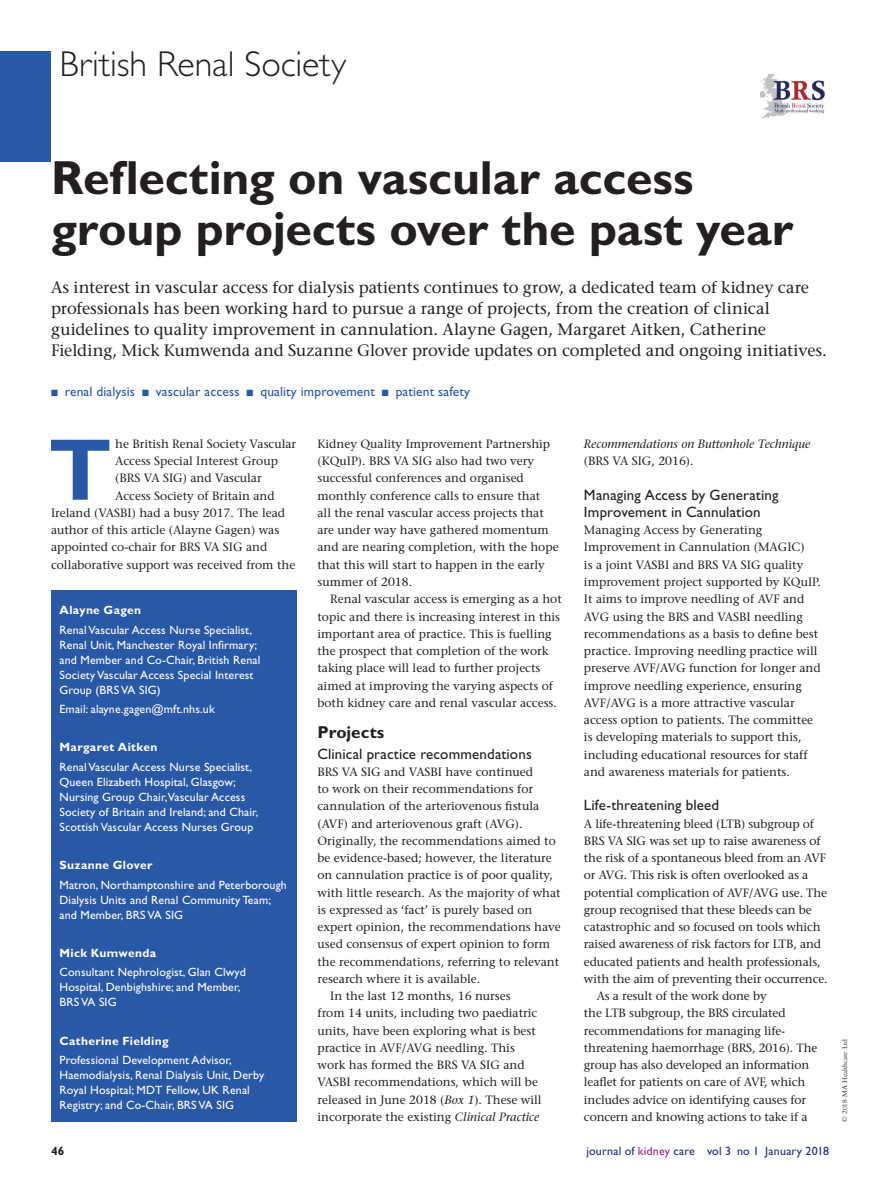
<style>
.page{position:relative;width:893px;height:1191px;background:#fff}
.page>*{position:absolute;margin:0;border:0;box-sizing:border-box;transform-origin:0 0}
.JKC_body_1st{font:700 87.9px "Gill Sans Std";color:#2958a7}
.JKC_title{font:700 48px/51px "Gill Sans Std";letter-spacing:-.005em;color:#231f20}
.t1{font:300 36px "Gill Sans Std";color:#231f20}
.JKC_head_A{font:700 17.25px "Gill Sans Std";color:#231f20}
.JKC_standfirst{font:500 16.5px/21px "Stone Serif Std";letter-spacing:-.005em;color:#231f20}
.JKC_head_B{font:15px/17.2px "Gill Sans Std";letter-spacing:.01em;color:#231f20}
.JKC_key_words{font:13.5px "Gill Sans Std";letter-spacing:.01em;color:#2958a7}
.JKC_body_text_no_ind{font:500 12px/17.2px "Stone Serif Std";color:#231f20}
.JKC_body_text{font:500 12px/17.2px "Stone Serif Std";color:#231f20}
.JKC_author_details{font:12px/15px "Gill Sans Std";letter-spacing:.01em;color:#fff}
.JKC_body_1st-2{font:500 12px/17.2px "Stone Serif Std";color:#231f20}
.JKC_author{font:700 12px "Gill Sans Std";letter-spacing:.03em;color:#fff}
.JKC_body_text-2{font:italic 500 12px/17.2px "Stone Serif Std";color:#231f20}
.t2{font:12px "Gill Sans Std";letter-spacing:.015em;color:#202a7e}
.t3{font:700 12px "Gill Sans Std";color:#231f20}
.t4{font:7.5px "Bembo Std";color:#231f20}
.s1{font-style:italic}
.s2{font-style:normal}
.s3{color:#99248e}
</style>
<div class="page">
<div style="left:0;top:51px;width:51px;height:111px;background:#2958a7"></div>
<img style="left:761px;top:73px;width:64px;height:46px">
<div style="left:51px;top:590px;width:245px;height:531px;background:#2958a7"></div>
<h3 class="t1" style="left:60px;top:43px;width:288px">British Renal Society</h3>
<p class="JKC_title" style="left:51px;top:153px;width:744px">Reflecting on vascular access group projects over the past year</p>
<p class="JKC_standfirst" style="left:51px;top:276px;width:777px">As interest in vascular access for dialysis patients continues to grow, a dedicated team of kidney care professionals has been working hard to pursue a range of projects, from the creation of clinical guidelines to quality improvement in cannulation. Alayne Gagen, Margaret Aitken, Catherine Fielding, Mick Kumwenda and Suzanne Glover provide updates on completed and ongoing initiatives.</p>
<p class="JKC_key_words" style="left:51px;top:384px;width:420px">■ renal dialysis ■ vascular access ■ quality improvement ■ patient safety</p>
<p class="JKC_body_1st" style="left:49px;top:418px;width:65px">T</p>
<p class="JKC_body_1st-2" style="left:115px;top:435px;width:182px">he British Renal Society Vascular</p>
<p class="JKC_body_1st-2" style="left:115px;top:452px;width:164px">Access Special Interest Group</p>
<p class="JKC_body_1st-2" style="left:115px;top:470px;width:148px">(BRS VA SIG) and Vascular</p>
<p class="JKC_body_1st-2" style="left:115px;top:487px;width:161px">Access Society of Britain and</p>
<p class="JKC_body_1st-2" style="left:51px;top:504px;width:235px">Ireland (VASBI) had a busy 2017. The lead</p>
<p class="JKC_body_1st-2" style="left:51px;top:521px;width:230px">author of this article (Alayne Gagen) was</p>
<p class="JKC_body_1st-2" style="left:51px;top:539px;width:218px">appointed co-chair for BRS VA SIG and</p>
<p class="JKC_body_1st-2" style="left:51px;top:556px;width:246px">collaborative support was received from the</p>
<p class="JKC_author" style="left:60px;top:603px;width:83px">Alayne Gagen</p>
<p class="JKC_author_details" style="left:60px;top:622px;width:202px">Renal Vascular Access Nurse Specialist, Renal Unit, Manchester Royal Infirmary; and Member and Co-Chair, British Renal Society Vascular Access Special Interest Group (BRS VA SIG)</p>
<p class="JKC_author_details" style="left:60px;top:701px;width:157px">Email: alayne.gagen@mft.nhs.uk</p>
<p class="JKC_author" style="left:60px;top:740px;width:99px">Margaret Aitken</p>
<p class="JKC_author_details" style="left:60px;top:759px;width:200px">Renal Vascular Access Nurse Specialist, Queen Elizabeth Hospital, Glasgow; Nursing Group Chair,Vascular Access Society of Britain and Ireland; and Chair, Scottish Vascular Access Nurses Group</p>
<p class="JKC_author" style="left:60px;top:858px;width:94px">Suzanne Glover</p>
<p class="JKC_author_details" style="left:60px;top:877px;width:229px">Matron, Northamptonshire and Peterborough<br>Dialysis Units and Renal Community Team; and Member, BRS VA SIG</p>
<p class="JKC_author" style="left:60px;top:946px;width:98px">Mick Kumwenda</p>
<p class="JKC_author_details" style="left:60px;top:964px;width:188px">Consultant Nephrologist, Glan Clwyd<br>Hospital, Denbighshire; and Member,<br>BRS VA SIG</p>
<p class="JKC_author" style="left:60px;top:1033px;width:111px">Catherine Fielding</p>
<p class="JKC_author_details" style="left:60px;top:1052px;width:206px">Professional Development Advisor, Haemodialysis, Renal Dialysis Unit, Derby Royal Hospital; MDT Fellow, UK Renal Registry; and Co-Chair, BRS VA SIG</p>
<p class="t3" style="left:51px;top:1144px;width:15px">46</p>
<p class="JKC_body_1st-2" style="left:317px;top:435px;width:243px">Kidney Quality Improvement Partnership (KQuIP). BRS VA SIG also had two very successful conferences and organised monthly conference calls to ensure that<br>all the renal vascular access projects that are under way have gathered momentum and are nearing completion, with the hope that this will start to happen in the early summer of 2018.</p>
<p class="JKC_body_text" style="left:317px;top:590px;width:246px;text-indent:13px">Renal vascular access is emerging as a hot topic and there is increasing interest in this important area of practice. This is fuelling the prospect that completion of the work taking place will lead to further projects aimed at improving the varying aspects of both kidney care and renal vascular access.</p>
<p class="JKC_head_A" style="left:317px;top:722px;width:68px">Projects</p>
<p class="JKC_head_B" style="left:317px;top:745px;width:216px">Clinical practice recommendations</p>
<p class="JKC_body_text_no_ind" style="left:317px;top:763px;width:245px">BRS VA SIG and VASBI have continued<br>to work on their recommendations for cannulation of the arteriovenous fistula (AVF) and arteriovenous graft (AVG).<br>Originally, the recommendations aimed to be evidence-based; however, the literature on cannulation practice is of poor quality, with little research. As the majority of what is expressed as ‘fact’ is purely based on expert opinion, the recommendations have used consensus of expert opinion to form the recommendations, referring to relevant research where it is available.</p>
<p class="JKC_body_text" style="left:317px;top:987px;width:226px;text-indent:13px">In the last 12 months, 16 nurses<br>from 14 units, including two paediatric units, have been exploring what is best practice in AVF/AVG needling. This work has formed the BRS VA SIG and VASBI recommendations, which will be released in June 2018 (<span class="s1">Box 1</span>). These will incorporate the existing <span class="s1">Clinical Practice</span></p>
<p class="JKC_body_text-2" style="left:584px;top:435px;width:228px">Recommendations on Buttonhole Technique <span class="s2">(BRS VA SIG, 2016).</span></p>
<p class="JKC_head_B" style="left:584px;top:486px;width:196px">Managing Access by Generating<br>Improvement in Cannulation</p>
<p class="JKC_body_text_no_ind" style="left:584px;top:521px;width:239px">Managing Access by Generating Improvement in Cannulation (MAGIC)<br>is a joint VASBI and BRS VA SIG quality improvement project supported by KQuIP.<br>It aims to improve needling of AVF and AVG using the BRS and VASBI needling recommendations as a basis to define best practice. Improving needling practice will preserve AVF/AVG function for longer and improve needling experience, ensuring AVF/AVG is a more attractive vascular access option to patients. The committee is developing materials to support this, including educational resources for staff and awareness materials for patients.</p>
<p class="JKC_head_B" style="left:584px;top:796px;width:137px">Life-threatening bleed</p>
<p class="JKC_body_text_no_ind" style="left:584px;top:815px;width:245px">A life-threatening bleed (LTB) subgroup of BRS VA SIG was set up to raise awareness of the risk of a spontaneous bleed from an AVF or AVG. This risk is often overlooked as a potential complication of AVF/AVG use. The group recognised that these bleeds can be catastrophic and so focused on tools which raised awareness of risk factors for LTB, and educated patients and health professionals, with the aim of preventing their occurrence.</p>
<p class="JKC_body_text" style="left:584px;top:987px;width:235px;text-indent:13px">As a result of the work done by<br>the LTB subgroup, the BRS circulated recommendations for managing life&shy;threatening haemorrhage (BRS, 2016). The group has also developed an information leaflet for patients on care of AVF, which includes advice on identifying causes for concern and knowing actions to take if a</p>
<p class="t2" style="left:586px;top:1144px;width:244px">journal of <span class="s3">kidney</span> care vol 3 no 1 January 2018</p>
<p class="t4" style="left:840px;top:1121px;width:84px;rotate:-90deg">© 2018 MA Healthcare Ltd</p>
</div>
